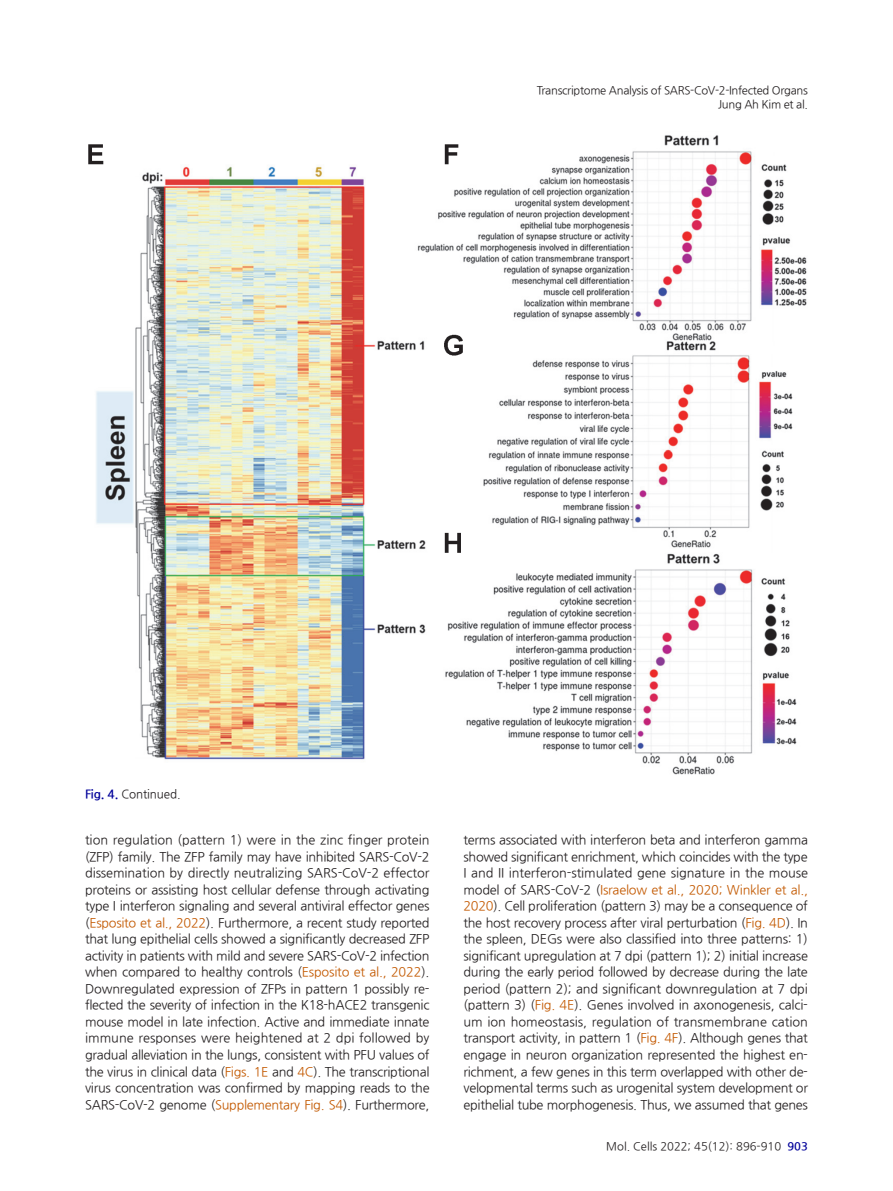
<style>
.page{position:relative;width:893px;height:1191px;background:#fff}
.page>*{position:absolute;margin:0;border:0;box-sizing:border-box;transform-origin:0 0}
.본문{font:12.75px/16.5px "Nanum Gothic";letter-spacing:-.025em;color:#231f20;text-align:justify}
.그림설명{font:12px "Nanum Gothic";letter-spacing:-.01em;color:#231f20}
.t1{font:11.25px/13.5px "Nanum Gothic";letter-spacing:-.025em;color:#231f20;text-align:right}
.t2{font:11.25px "Nanum Gothic";color:#221e1f}
.s1{font-weight:700;color:#00009a}
.s2{color:#c35900}
</style>
<div class="page">
<img style="left:88px;top:135px;width:719px;height:640px">
<p class="그림설명" style="left:85px;top:788px;width:97px"><span class="s1">Fig. 4.</span> Continued.</p>
<p class="t1" style="left:537px;top:84px;width:273px">Transcriptome Analysis of SARS-CoV-2-Infected Organs<br>Jung Ah Kim et al.</p>
<p class="본문" style="left:85px;top:832px;width:346px">tion regulation (pattern 1) were in the zinc finger protein (ZFP) family. The ZFP family may have inhibited SARS-CoV-2 dissemination by directly neutralizing SARS-CoV-2 effector proteins or assisting host cellular defense through activating type I interferon signaling and several antiviral effector genes (<span class="s2">Esposito et al., 2022</span>). Furthermore, a recent study reported that lung epithelial cells showed a significantly decreased ZFP activity in patients with mild and severe SARS-CoV-2 infection when compared to healthy controls (<span class="s2">Esposito et al., 2022</span>).<br>Downregulated expression of ZFPs in pattern 1 possibly re&shy;flected the severity of infection in the K18-hACE2 transgenic mouse model in late infection. Active and immediate innate immune responses were heightened at 2 dpi followed by gradual alleviation in the lungs, consistent with PFU values of the virus in clinical data (<span class="s2">Figs. 1E</span> and <span class="s2">4C</span>). The transcriptional virus concentration was confirmed by mapping reads to the SARS-CoV-2 genome (<span class="s2">Supplementary Fig. S4</span>). Furthermore,</p>
<p class="본문" style="left:463px;top:832px;width:346px">terms associated with interferon beta and interferon gamma showed significant enrichment, which coincides with the type I and II interferon-stimulated gene signature in the mouse model of SARS-CoV-2 (<span class="s2">Israelow et al., 2020; Winkler et al., 2020</span>). Cell proliferation (pattern 3) may be a consequence of the host recovery process after viral perturbation (<span class="s2">Fig. 4D</span>). In the spleen, DEGs were also classified into three patterns: 1) significant upregulation at 7 dpi (pattern 1); 2) initial increase during the early period followed by decrease during the late period (pattern 2); and significant downregulation at 7 dpi (pattern 3) (<span class="s2">Fig. 4E</span>). Genes involved in axonogenesis, calci&shy;um ion homeostasis, regulation of transmembrane cation transport activity, in pattern 1 (<span class="s2">Fig. 4F</span>). Although genes that engage in neuron organization represented the highest en&shy;richment, a few genes in this term overlapped with other de&shy;velopmental terms such as urogenital system development or epithelial tube morphogenesis. Thus, we assumed that genes</p>
<p class="t2" style="left:606px;top:1140px;width:203px">Mol. Cells 2022; 45(12): 896-910 <span class="s1">903</span></p>
</div>
